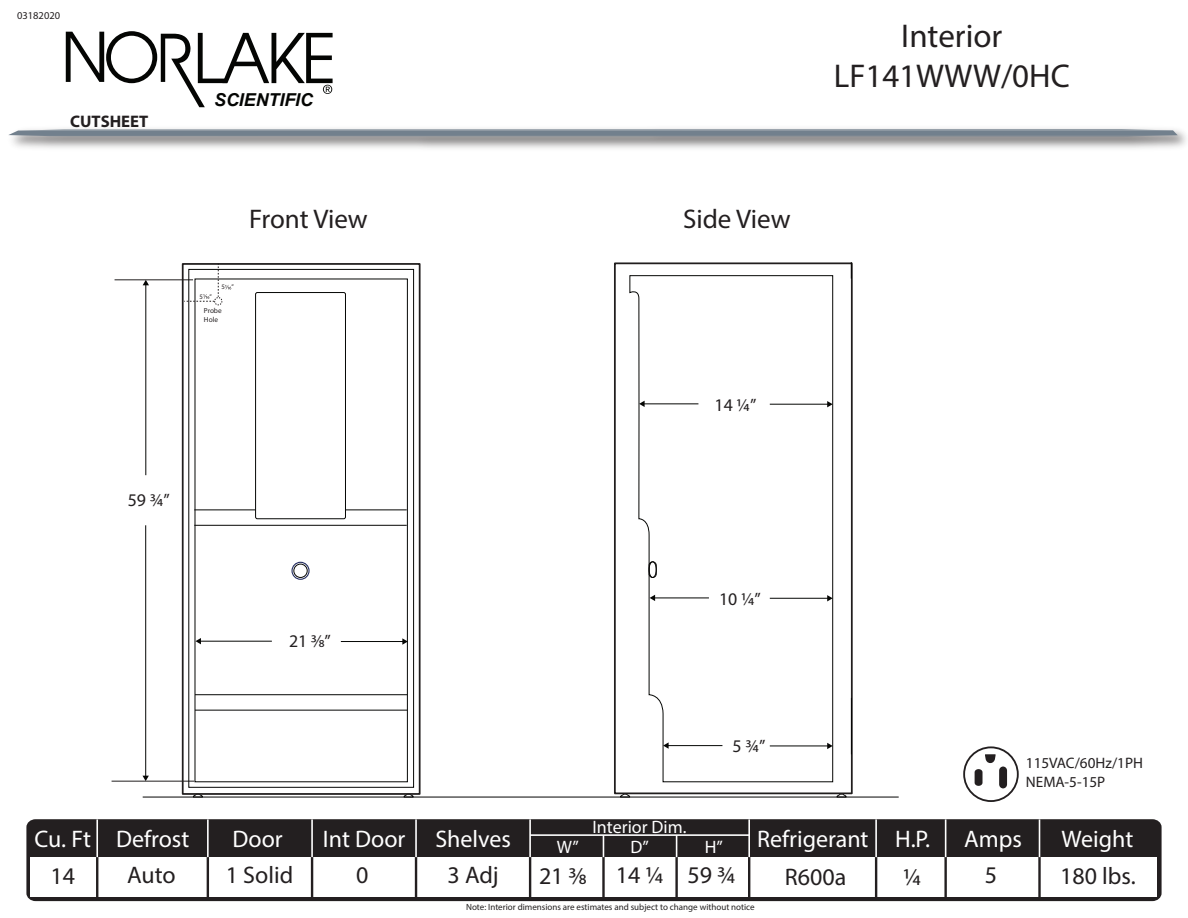
<style>
.page{position:relative;width:1188px;height:918px;background:#fff}
.page>*{position:absolute;margin:0;border:0;box-sizing:border-box;transform-origin:0 0}
.t1{font:33px/39.6px "Myriad Pro";color:#231f20;text-align:center}
.t2{font:27px "Myriad Pro";color:#231f20}
.t3{font:24px "Myriad Pro";color:#fff}
.t4{font:24px "Myriad Pro";color:#231f20}
.t5{font:18px/19.5px "Myriad Pro";color:#fff;text-align:center}
.t6{font:17.85px "Myriad Pro";color:#231f20}
.t7{font:italic 700 17.85px "Arial";color:#040503}
.t8{font:700 16.8px "Myriad Pro";color:#231f20}
.t9{font:15.15px/18.1px "Myriad Pro";color:#231f20}
.t10{font:10.5px "Myriad Pro";color:#231f20}
.t11{font:9px "Myriad Pro";color:#211e1e}
.t12{font:7.2px/8.7px "Myriad Pro";color:#231f20}
.t13{font:6.75px "Myriad Pro";color:#231f20}
</style>
<div class="page">
<hr style="left:194px;top:509px;width:213px;height:1px;background:#050604">
<hr style="left:194px;top:525px;width:213px;height:1px;background:#050604">
<div style="left:26px;top:819px;width:1136px;height:82px;background:#231f20"></div>
<div style="left:30px;top:857px;width:1127px;height:40px;background:#fff"></div>
<hr style="left:96px;top:857px;width:2px;height:41px;background:#231f20">
<hr style="left:207px;top:857px;width:2px;height:41px;background:#231f20">
<hr style="left:311px;top:857px;width:2px;height:41px;background:#231f20">
<hr style="left:415px;top:857px;width:2px;height:41px;background:#231f20">
<hr style="left:529px;top:857px;width:2px;height:41px;background:#231f20">
<hr style="left:602px;top:857px;width:3px;height:41px;background:#231f20">
<hr style="left:675px;top:857px;width:3px;height:41px;background:#231f20">
<hr style="left:748px;top:857px;width:2px;height:41px;background:#231f20">
<hr style="left:944px;top:857px;width:3px;height:41px;background:#231f20">
<hr style="left:1038px;top:857px;width:3px;height:41px;background:#231f20">
<hr style="left:875px;top:857px;width:2px;height:41px;background:#231f20">
<hr style="left:748px;top:819px;width:2px;height:38px;background:#fff">
<svg style="left:603px;top:836px;width:1px;height:21px"></svg>
<hr style="left:530px;top:834px;width:219px;height:2px;background:#fff">
<svg style="left:676px;top:836px;width:1px;height:21px"></svg>
<hr style="left:96px;top:819px;width:2px;height:38px;background:#fff">
<hr style="left:207px;top:819px;width:2px;height:38px;background:#fff">
<hr style="left:311px;top:819px;width:2px;height:38px;background:#fff">
<hr style="left:415px;top:819px;width:2px;height:38px;background:#fff">
<hr style="left:529px;top:819px;width:2px;height:38px;background:#fff">
<hr style="left:945px;top:819px;width:1px;height:38px;background:#fff">
<hr style="left:875px;top:819px;width:2px;height:38px;background:#fff">
<hr style="left:1039px;top:819px;width:1px;height:38px;background:#fff">
<svg style="left:8px;top:129px;width:1170px;height:7px;background:#7f8b97"></svg>
<div style="left:963px;top:746px;width:56px;height:56px;border:2px solid #231f20;border-radius:50%"></div>
<svg style="left:985px;top:754px;width:11px;height:9px"></svg>
<svg style="left:975px;top:769px;width:8px;height:17px"></svg>
<div style="left:999px;top:767px;width:8px;height:21px;background:#231f20;border-radius:4px"></div>
<svg style="left:403px;top:795px;width:11px;height:2px"></svg>
<svg style="left:620px;top:794px;width:11px;height:3px"></svg>
<svg style="left:836px;top:794px;width:11px;height:3px"></svg>
<svg style="left:192px;top:795px;width:11px;height:2px"></svg>
<hr style="left:143px;top:797px;width:756px;height:1px;background:#050504">
<div style="left:182px;top:263px;width:239px;height:532px;border:2px solid #211e1e"></div>
<div style="left:614px;top:262px;width:239px;height:532px;border:2px solid #211e1e"></div>
<svg style="left:851px;top:262px;width:1px;height:17px"></svg>
<hr style="left:851px;top:698px;width:1px;height:56px;background:#050504">
<div style="left:195px;top:279px;width:213px;height:503px;border:1px solid #050604"></div>
<hr style="left:341px;top:641px;width:62px;height:1px;background:#050604">
<svg style="left:402px;top:638px;width:6px;height:7px"></svg>
<hr style="left:200px;top:641px;width:72px;height:1px;background:#050604">
<svg style="left:195px;top:638px;width:6px;height:6px"></svg>
<hr style="left:145px;top:525px;width:1px;height:252px;background:#050604">
<svg style="left:143px;top:776px;width:6px;height:5px"></svg>
<hr style="left:145px;top:284px;width:1px;height:191px;background:#050604">
<svg style="left:143px;top:280px;width:6px;height:5px"></svg>
<hr style="left:115px;top:279px;width:78px;height:1px;background:#211e1e">
<hr style="left:112px;top:781px;width:82px;height:1px;background:#211e1e">
<div style="left:214px;top:297px;width:8px;height:8px;border:1px dashed #231f20;border-radius:50%"></div>
<svg style="left:225px;top:285px;width:6px;height:4px"></svg>
<svg style="left:184px;top:263px;width:35px;height:39px"></svg>
<div style="left:188px;top:269px;width:226px;height:519px;border:1px solid #050604"></div>
<div style="left:256px;top:293px;width:89px;height:226px;background:#fff;border-radius:2px"></div>
<div style="left:255px;top:292px;width:91px;height:227px;border:1px solid #050604;border-radius:2px"></div>
<hr style="left:195px;top:694px;width:212px;height:1px;background:#050604">
<hr style="left:195px;top:710px;width:212px;height:1px;background:#050604">
<div style="left:294px;top:564px;width:14px;height:14px;border:1px solid #050604;border-radius:50%"></div>
<div style="left:291px;top:562px;width:19px;height:18px;border:1px solid #212b5f;border-radius:50%"></div>
<svg style="left:629px;top:275px;width:205px;height:508px"></svg>
<div style="left:649px;top:561px;width:8px;height:17px;border:1px solid #050504;border-radius:4px"></div>
<svg style="left:66px;top:31px;width:267px;height:76px"></svg>
<p class="t10" style="left:17px;top:9px;width:45px">03182020</p>
<h3 class="t8" style="left:70px;top:111px;width:80px">CUTSHEET</h3>
<h3 class="t7" style="left:214px;top:88px;width:100px">SCIENTIFIC</h3>
<h2 class="t2" style="left:249px;top:203px;width:120px">Front View</h2>
<h2 class="t2" style="left:683px;top:203px;width:109px">Side View</h2>
<p class="t13" style="left:222px;top:283px;width:14px">5 ”</p>
<p class="t13" style="left:200px;top:292px;width:14px">5 ”</p>
<p class="t12" style="left:204px;top:306px;width:19px">Probe<br>Hole</p>
<h3 class="t6" style="left:715px;top:394px;width:43px">14 ¼”</h3>
<h3 class="t6" style="left:128px;top:489px;width:43px">59 ¾”</h3>
<h3 class="t6" style="left:289px;top:630px;width:43px">21 3⁄8”</h3>
<h3 class="t6" style="left:719px;top:588px;width:43px">10 ¼”</h3>
<h3 class="t6" style="left:733px;top:735px;width:34px">5 ¾”</h3>
<h1 class="t1" style="left:834px;top:16px;width:238px">Interior<br>LF141WWW/0HC</h1>
<h3 class="t9" style="left:1026px;top:754px;width:119px">115VAC/60Hz/1PH<br>NEMA-5-15P</h3>
<h3 class="t5" style="left:592px;top:817px;width:95px">Interior Dim.<br>D”</h3>
<h3 class="t5" style="left:705px;top:837px;width:20px">H”</h3>
<h3 class="t3" style="left:757px;top:824px;width:113px">Refrigerant</h3>
<h3 class="t3" style="left:35px;top:824px;width:156px">Cu. Ft Defrost</h3>
<h3 class="t3" style="left:232px;top:824px;width:52px">Door</h3>
<h3 class="t3" style="left:323px;top:824px;width:190px">Int Door Shelves</h3>
<h3 class="t5" style="left:557px;top:837px;width:24px">W”</h3>
<h3 class="t3" style="left:895px;top:824px;width:36px">H.P.</h3>
<h3 class="t3" style="left:964px;top:824px;width:59px">Amps</h3>
<h3 class="t3" style="left:1062px;top:824px;width:73px">Weight</h3>
<h3 class="t4" style="left:448px;top:860px;width:53px">3 Adj</h3>
<h3 class="t4" style="left:51px;top:862px;width:26px">14</h3>
<h3 class="t4" style="left:127px;top:860px;width:50px">Auto</h3>
<h3 class="t4" style="left:226px;top:860px;width:69px">1 Solid</h3>
<h3 class="t4" style="left:356px;top:860px;width:14px">0</h3>
<h3 class="t4" style="left:539px;top:861px;width:126px">21 3⁄8 14 ¼</h3>
<h3 class="t4" style="left:785px;top:862px;width:63px">R600a</h3>
<h3 class="t4" style="left:903px;top:862px;width:20px">¼</h3>
<h3 class="t4" style="left:985px;top:860px;width:14px">5</h3>
<h3 class="t4" style="left:1060px;top:861px;width:77px">180 lbs.</h3>
<h3 class="t4" style="left:688px;top:861px;width:49px">59 ¾</h3>
<p class="t11" style="left:466px;top:901px;width:290px">Note: Interior dimensions are estimates and subject to change without notice</p>
</div>
